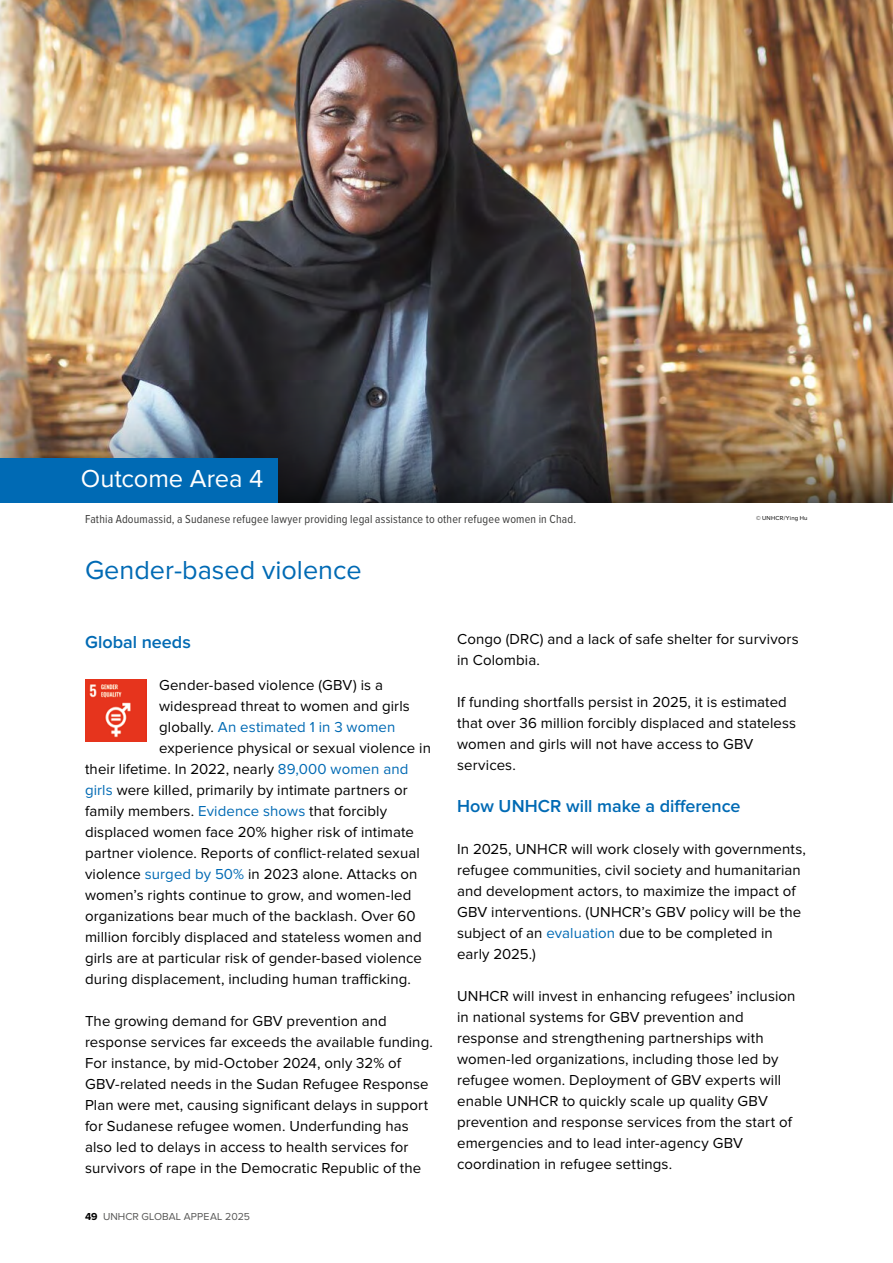
<style>
.page{position:relative;width:893px;height:1263px;background:#fff}
.page>*{position:absolute;margin:0;border:0;box-sizing:border-box;transform-origin:0 0}
.t1{font:27px "Proxima Nova";color:#006ab4}
.t2{font:25.5px "Proxima Nova";letter-spacing:-.005em;color:#fff}
.t3{font:600 18px "Proxima Nova";color:#006ab4}
.t4{font:15px/21px "Proxima Nova";letter-spacing:.005em;color:#000}
.t5{font:15px "Proxima Nova";letter-spacing:.005em;color:#006ab4}
.t6{font:12px "Proxima Nova Cond";letter-spacing:.015em;color:#3c3c3b}
.t7{font:10.5px "Proxima Nova";color:#575756}
.t8{font:6px "Proxima Nova";letter-spacing:.03em;color:#000}
.s1{color:#000}
.s2{color:#006ab4}
.s3{font-weight:700;color:#000}
</style>
<div class="page">
<img style="left:0;top:0;width:893px;height:503px">
<img style="left:0;top:364px;width:893px;height:138px">
<div style="left:0;top:458px;width:277px;height:45px;background:#006ab4"></div>
<img style="left:85px;top:680px;width:61px;height:61px">
<h2 class="t2" style="left:81px;top:466px;width:184px">Outcome Area 4</h2>
<p class="t6" style="left:85px;top:512px;width:492px">Fathia Adoumassid, a Sudanese refugee lawyer providing legal assistance to other refugee women in Chad.</p>
<h1 class="t1" style="left:85px;top:558px;width:278px">Gender-based violence</h1>
<p class="t8" style="left:756px;top:515px;width:53px">© UNHCR/Ying Hu</p>
<p class="t3" style="left:85px;top:631px;width:107px">Global needs</p>
<p class="t4" style="left:159px;top:675px;width:225px">Gender-based violence (GBV) is a</p>
<p class="t4" style="left:159px;top:696px;width:252px">widespread threat to women and girls</p>
<p class="t5" style="left:159px;top:720px;width:238px"><span class="s1">globally.</span> An estimated 1 in 3 women</p>
<p class="t4" style="left:159px;top:738px;width:273px">experience physical or sexual violence in</p>
<p class="t4" style="left:85px;top:759px;width:325px">their lifetime. In 2022, nearly <span class="s2">89,000 women and</span></p>
<p class="t4" style="left:85px;top:780px;width:324px"><span class="s2">girls</span> were killed, primarily by intimate partners or</p>
<p class="t4" style="left:85px;top:801px;width:304px">family members. <span class="s2">Evidence shows</span> that forcibly</p>
<p class="t4" style="left:85px;top:822px;width:330px">displaced women face 20% higher risk of intimate</p>
<p class="t4" style="left:85px;top:843px;width:336px">partner violence. Reports of conflict-related sexual</p>
<p class="t4" style="left:85px;top:864px;width:334px">violence <span class="s2">surged by 50%</span> in 2023 alone. Attacks on</p>
<p class="t4" style="left:85px;top:885px;width:328px">women’s rights continue to grow, and women-led</p>
<p class="t4" style="left:85px;top:906px;width:332px">organizations bear much of the backlash. Over 60</p>
<p class="t4" style="left:85px;top:927px;width:338px">million forcibly displaced and stateless women and</p>
<p class="t4" style="left:85px;top:948px;width:338px">girls are at particular risk of gender-based violence</p>
<p class="t4" style="left:85px;top:969px;width:327px">during displacement, including human trafficking.</p>
<p class="t4" style="left:85px;top:1011px;width:349px">The growing demand for GBV prevention and response services far exceeds the available funding.<br>For instance, by mid-October 2024, only 32% of GBV-related needs in the Sudan Refugee Response Plan were met, causing significant delays in support for Sudanese refugee women. Underfunding has also led to delays in access to health services for survivors of rape in the Democratic Republic of the</p>
<p class="t7" style="left:85px;top:1212px;width:167px"><span class="s3">49</span> UNHCR GLOBAL APPEAL 2025</p>
<p class="t4" style="left:457px;top:629px;width:343px">Congo (DRC) and a lack of safe shelter for survivors in Colombia.</p>
<p class="t4" style="left:457px;top:692px;width:341px">If funding shortfalls persist in 2025, it is estimated that over 36 million forcibly displaced and stateless women and girls will not have access to GBV services.</p>
<p class="t3" style="left:457px;top:796px;width:285px">How UNHCR will make a difference</p>
<p class="t4" style="left:457px;top:839px;width:350px">In 2025, UNHCR will work closely with governments, refugee communities, civil society and humanitarian and development actors, to maximize the impact of GBV interventions. (UNHCR’s GBV policy will be the subject of an <span class="s2">evaluation</span> due to be completed in early 2025.)</p>
<p class="t4" style="left:457px;top:986px;width:340px">UNHCR will invest in enhancing refugees’ inclusion in national systems for GBV prevention and response and strengthening partnerships with women-led organizations, including those led by refugee women. Deployment of GBV experts will enable UNHCR to quickly scale up quality GBV prevention and response services from the start of emergencies and to lead inter-agency GBV coordination in refugee settings.</p>
</div>
